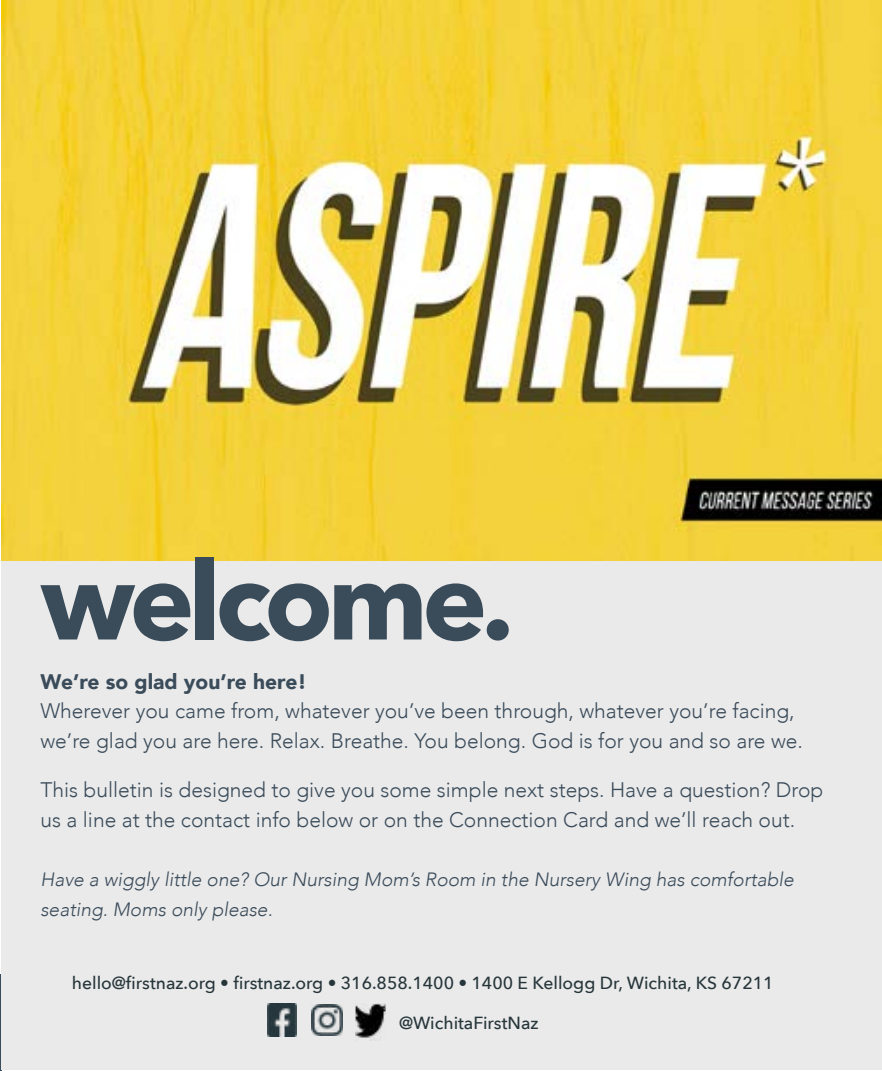
<style>
.page{position:relative;width:882px;height:1071px;background:#fff}
.page>*{position:absolute;margin:0;border:0;box-sizing:border-box;transform-origin:0 0}
.t1{font:700 109.02px "Avenir Next";letter-spacing:-.055em;color:#3a4b5a}
.t2{font:300 21px/29.8px "Avenir";color:#3a4b5a}
.t3{font:900 21px "Avenir";color:#3a4b5a}
.t4{font:italic 300 19.25px/29.8px "Avenir";color:#3a4b5a}
.t5{font:500 17.5px "Avenir Next";color:#27363b}
</style>
<div class="page">
<hr style="left:0;top:974px;width:2px;height:96px;background:#3a4b5a">
<div style="left:2px;top:0;width:880px;height:1069px;background:#eaeaea"></div>
<img style="left:2px;top:0;width:880px;height:561px">
<img style="left:311px;top:1004px;width:31px;height:31px">
<img style="left:356px;top:1003px;width:30px;height:37px">
<img style="left:267px;top:1003px;width:30px;height:33px">
<h1 class="t1" style="left:40px;top:507px;width:475px">welcome.</h1>
<p class="t3" style="left:40px;top:663px;width:268px">We’re so glad you’re here!</p>
<p class="t2" style="left:40px;top:696px;width:764px">Wherever you came from, whatever you’ve been through, whatever you’re facing, we’re glad you are here. Relax. Breathe. You belong. God is for you and so are we.</p>
<p class="t2" style="left:40px;top:775px;width:784px">This bulletin is designed to give you some simple next steps. Have a question? Drop us a line at the contact info below or on the Connection Card and we’ll reach out.</p>
<p class="t4" style="left:40px;top:865px;width:755px">Have a wiggly little one? Our Nursing Mom’s Room in the Nursery Wing has comfortable seating. Moms only please.</p>
<p class="t5" style="left:72px;top:968px;width:703px">hello@firstnaz.org • firstnaz.org • 316.858.1400 • 1400 E Kellogg Dr, Wichita, KS 67211</p>
<p class="t5" style="left:399px;top:1008px;width:141px">@WichitaFirstNaz</p>
</div>
